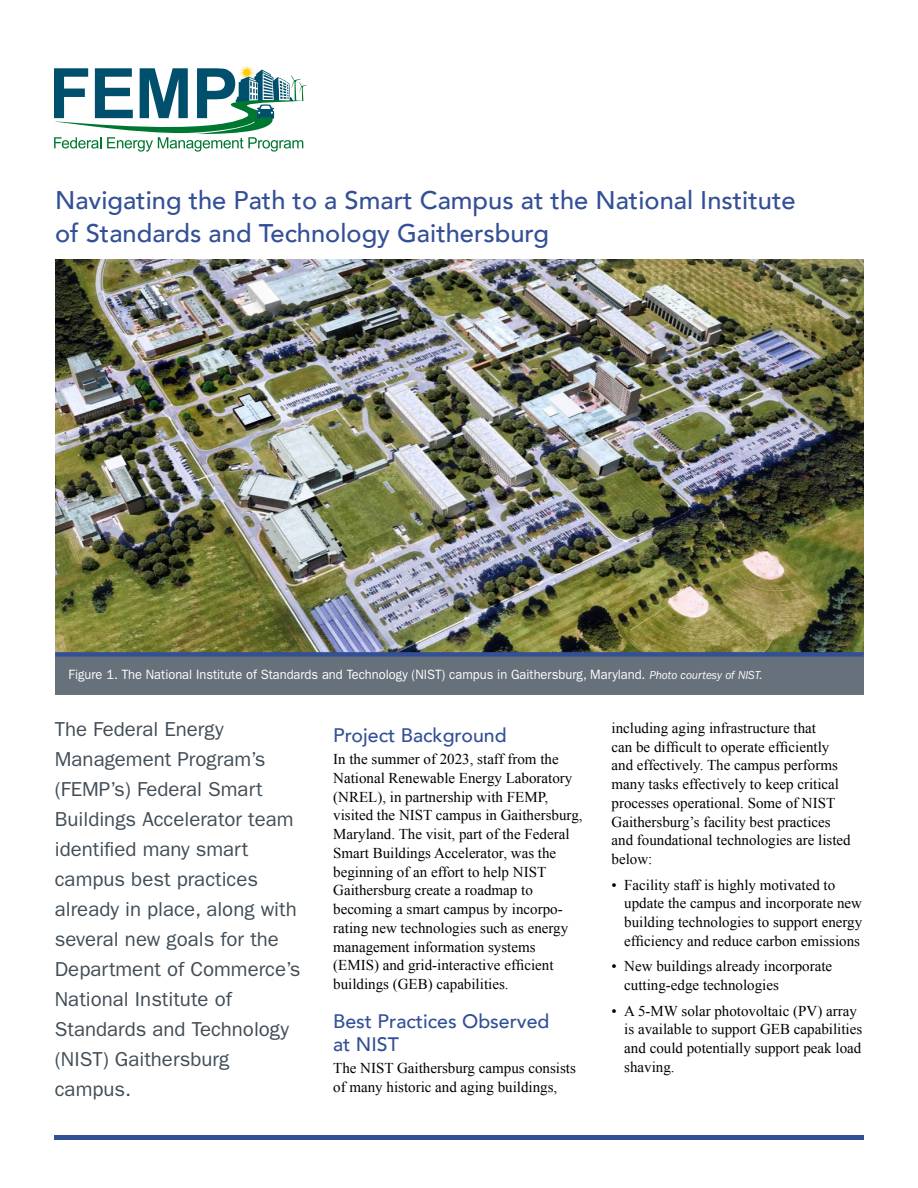
<style>
.page{position:relative;width:918px;height:1188px;background:#fff}
.page>*{position:absolute;margin:0;border:0;box-sizing:border-box;transform-origin:0 0}
.t1{font:500 25.5px "Avenir";color:#335096}
.t2{font:20.25px/30px "ITC Franklin Gothic Std";color:#414d56}
.t3{font:500 19.5px/23.2px "Avenir";color:#335096}
.t4{font:15px/18.8px "Times New Roman";color:#000}
.t5{font:13.5px "ITC Franklin Gothic Std";color:#fff;scale:.95 1}
.s1{font-style:italic;font-size:12px}
</style>
<div class="page">
<svg style="left:54px;top:65px;width:253px;height:87px"></svg>
<hr style="left:54px;top:1135px;width:810px;height:4px;background:#335096">
<img style="left:55px;top:259px;width:809px;height:393px">
<div style="left:55px;top:657px;width:809px;height:38px;background:#67717b"></div>
<div style="left:55px;top:652px;width:809px;height:5px;background:#335096"></div>
<p class="t1" style="left:55px;top:178px;width:742px">Navigating the Path to a Smart Campus at the National Institute</p>
<h2 class="t1" style="left:55px;top:211px;width:496px">of Standards and Technology Gaithersburg</h2>
<p class="t5" style="left:69px;top:667px;width:732px">Figure 1. The National Institute of Standards and Technology (NIST) campus in Gaithersburg, Maryland. <span class="s1">Photo courtesy of NIST.</span></p>
<p class="t2" style="left:55px;top:715px;width:247px">The Federal Energy<br>Management Program’s (FEMP’s) Federal Smart<br>Buildings Accelerator team identifed many smart campus best practices already in place, along with several new goals for the<br>Department of Commerce’s<br>National Institute of<br>Standards and Technology (NIST) Gaithersburg campus.</p>
<p class="t3" style="left:333px;top:723px;width:175px">Project Background</p>
<p class="t4" style="left:333px;top:749px;width:251px">In the summer of 2023, staff from the National Renewable Energy Laboratory (NREL), in partnership with FEMP, visited the NIST campus in Gaithersburg, Maryland. The visit, part of the Federal Smart Buildings Accelerator, was the beginning of an effort to help NIST Gaithersburg create a roadmap to becoming a smart campus by incorpo&shy;rating new technologies such as energy management information systems</p>
<p class="t4" style="left:333px;top:956px;width:222px">(EMIS) and grid-interactive efficient</p>
<p class="t4" style="left:333px;top:974px;width:177px">buildings (GEB) capabilities.</p>
<p class="t3" style="left:333px;top:1008px;width:218px">Best Practices Observed at NIST</p>
<p class="t4" style="left:333px;top:1058px;width:244px">The NIST Gaithersburg campus consists of many historic and aging buildings,</p>
<p class="t4" style="left:612px;top:718px;width:206px">including aging infrastructure that</p>
<p class="t4" style="left:612px;top:737px;width:219px">can be difficult to operate efficiently</p>
<p class="t4" style="left:612px;top:756px;width:241px">and effectively. The campus performs many tasks effectively to keep critical processes operational. Some of NIST Gaithersburg’s facility best practices and foundational technologies are listed below:</p>
<p class="t4" style="left:624px;top:875px;width:240px;text-indent:-13px">• Facility staff is highly motivated to update the campus and incorporate new building technologies to support energy</p>
<p class="t4" style="left:624px;top:931px;width:237px">efficiency and reduce carbon emissions</p>
<p class="t4" style="left:624px;top:957px;width:209px;text-indent:-13px">• New buildings already incorporate cutting-edge technologies</p>
<p class="t4" style="left:624px;top:1001px;width:239px;text-indent:-13px">• A 5-MW solar photovoltaic (PV) array is available to support GEB capabilities and could potentially support peak load shaving.</p>
</div>
